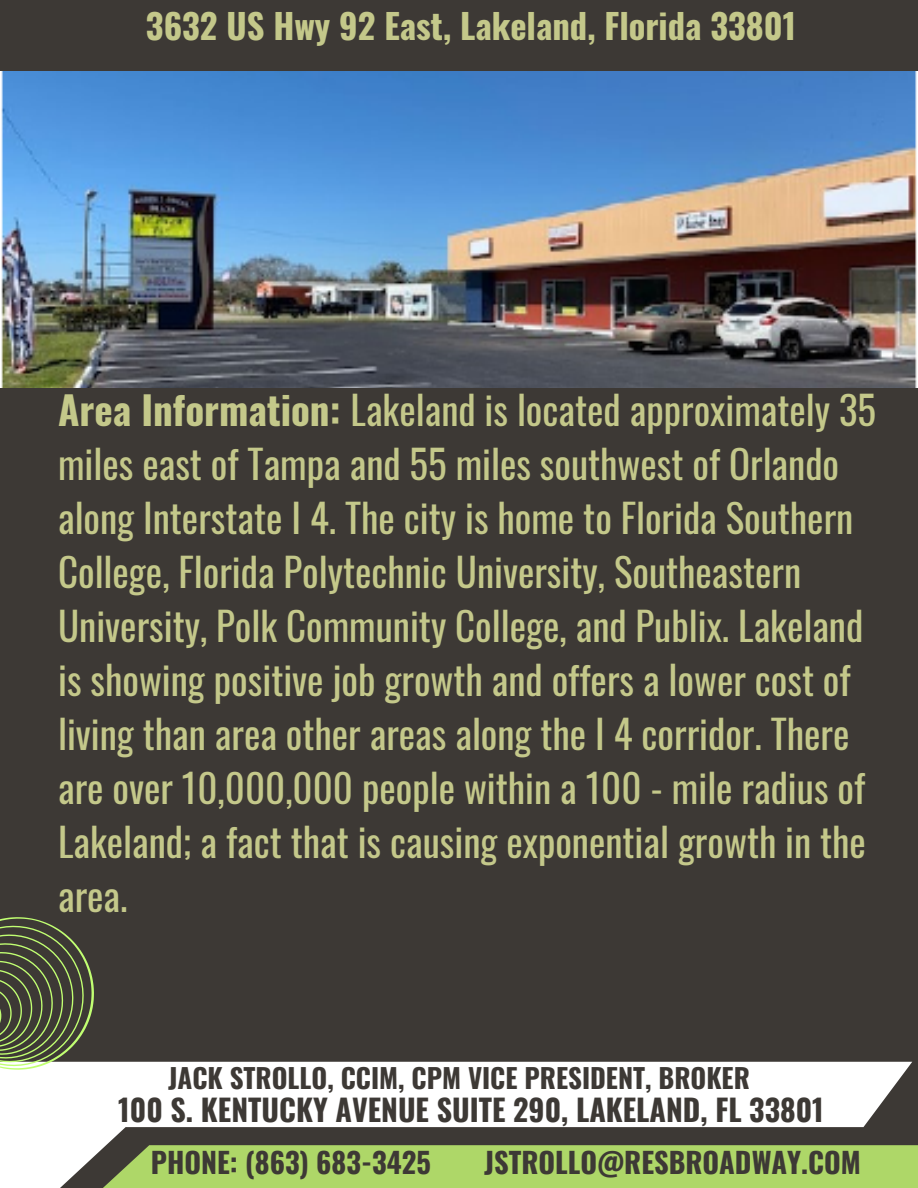
<style>
.page{position:relative;width:918px;height:1188px;background:#3d3935}
.page>*{position:absolute;margin:0;border:0;box-sizing:border-box;transform-origin:0 0}
.t1{font:39px/54px "Oswald";color:#c4c88a}
.t2{font:700 34.5px "Oswald";color:#c4c88a}
.t3{font:700 30px "Oswald";color:#3d3935}
.t4{font:700 28.5px "Oswald";color:#3d3935}
.t5{font:700 27px "Oswald";color:#3d3935}
.s1{font-weight:700}
</style>
<div class="page">
<svg style="left:0;top:1062px;width:912px;height:126px;fill:#fff"></svg>
<svg style="left:0;top:917px;width:123px;height:181px"></svg>
<img style="left:0;top:71px;width:918px;height:316px">
<p class="t2" style="left:146px;top:-1px;width:652px">3632 US Hwy 92 East, Lakeland, Florida 33801</p>
<h1 class="t1" style="left:58px;top:381px;width:820px"><span class="s1">Area Information:</span> Lakeland is located approximately 35 miles east of Tampa and 55 miles southwest of Orlando along Interstate I 4. The city is home to Florida Southern College, Florida Polytechnic University, Southeastern University, Polk Community College, and Publix. Lakeland is showing positive job growth and offers a lower cost of living than area other areas along the I 4 corridor. There are over 10,000,000 people within a 100 - mile radius of Lakeland; a fact that is causing exponential growth in the area.</h1>
<h2 class="t5" style="left:168px;top:1057px;width:583px">JACK STROLLO, CCIM, CPM VICE PRESIDENT, BROKER</h2>
<p class="t3" style="left:118px;top:1086px;width:707px">100 S. KENTUCKY AVENUE SUITE 290, LAKELAND, FL 33801</p>
<p class="t4" style="left:151px;top:1140px;width:281px">PHONE: (863) 683-3425</p>
<p class="t4" style="left:484px;top:1140px;width:378px">JSTROLLO@RESBROADWAY.COM</p>
</div>
